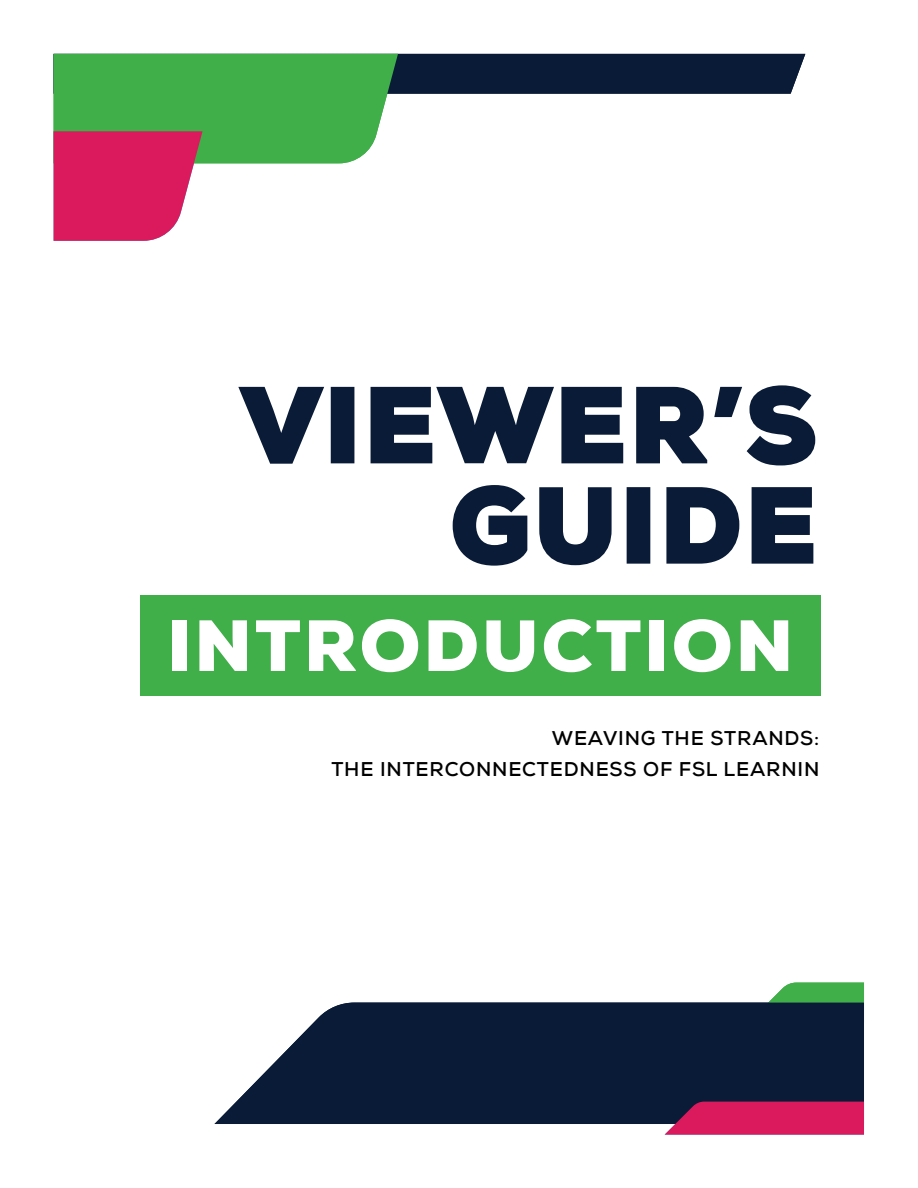
<style>
.page{position:relative;width:918px;height:1188px;background:#fff}
.page>*{position:absolute;margin:0;border:0;box-sizing:border-box;transform-origin:0 0}
.t1{font:900 105px/100.2px "Nexa";letter-spacing:.04em;color:#091b36;text-align:right}
.t2{font:900 72.3px "Nexa";letter-spacing:.04em;color:#fff}
.t3{font:700 19.95px/30.9px "Nexa";letter-spacing:.04em;color:#010101;text-align:right}
</style>
<div class="page">
<svg style="left:54px;top:54px;width:751px;height:187px"></svg>
<div style="left:140px;top:595px;width:681px;height:101px;background:#40ae49"></div>
<svg style="left:238px;top:386px;width:86px;height:78px"></svg>
<div style="left:331px;top:387px;width:23px;height:76px;border:3px solid #091b36"></div>
<svg style="left:370px;top:386px;width:254px;height:78px"></svg>
<svg style="left:636px;top:385px;width:180px;height:81px"></svg>
<svg style="left:452px;top:485px;width:76px;height:81px"></svg>
<svg style="left:539px;top:487px;width:73px;height:79px"></svg>
<div style="left:627px;top:487px;width:23px;height:77px;border:3px solid #091b36"></div>
<svg style="left:666px;top:487px;width:74px;height:77px"></svg>
<svg style="left:751px;top:487px;width:63px;height:77px"></svg>
<svg style="left:748px;top:983px;width:116px;height:20px"></svg>
<svg style="left:215px;top:1003px;width:649px;height:121px;background:#203048"></svg>
<svg style="left:665px;top:1102px;width:199px;height:33px;background:#ca1d5d"></svg>
<h1 class="t1" style="left:242px;top:376px;width:576px">VIEWER’S<br>GUIDE</h1>
<h2 class="t2" style="left:167px;top:599px;width:628px">INTRODUCTION</h2>
<p class="t3" style="left:331px;top:722px;width:489px">WEAVING THE STRANDS:<br>THE INTERCONNECTEDNESS OF FSL LEARNIN</p>
</div>
